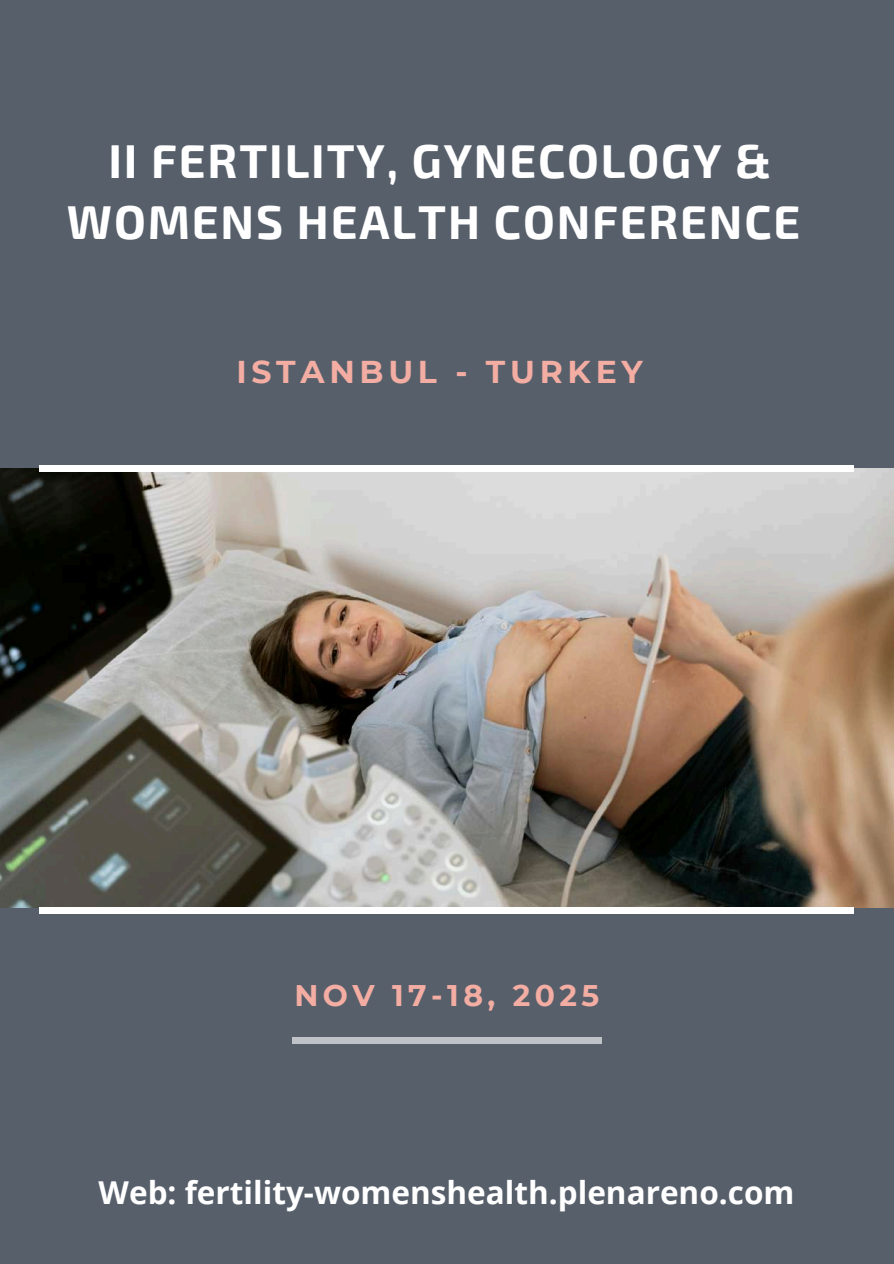
<style>
.page{position:relative;width:894px;height:1264px;background:#fff}
.page>*{position:absolute;margin:0;border:0;box-sizing:border-box;transform-origin:0 0}
.t1{font:700 46.5px/60.8px "Exo 2";letter-spacing:.04em;color:#fff;text-align:center}
.t2{font:700 31.5px "Open Sans";color:#fff}
.t3{font:700 31.5px "Montserrat";letter-spacing:.15em;color:#f4ada2}
.t4{font:700 29.7px "Montserrat";letter-spacing:.15em;color:#f4ada2}
</style>
<div class="page">
<div style="left:0;top:0;width:893px;height:1263px;background:#575f6b"></div>
<img style="left:0;top:468px;width:893px;height:439px">
<div style="left:40px;top:465px;width:813px;height:7px;background:#fff"></div>
<div style="left:40px;top:907px;width:813px;height:6px;background:#fff"></div>
<div style="left:292px;top:1037px;width:309px;height:6px;background:#bfc2c6"></div>
<p class="t1" style="left:67px;top:128px;width:734px">II FERTILITY, GYNECOLOGY &amp;<br>WOMENS HEALTH CONFERENCE</p>
<p class="t3" style="left:236px;top:352px;width:408px">ISTANBUL - TURKEY</p>
<p class="t4" style="left:294px;top:977px;width:306px">NOV 17-18, 2025</p>
<p class="t2" style="left:99px;top:1170px;width:697px">Web: fertility-womenshealth.plenareno.com</p>
</div>
